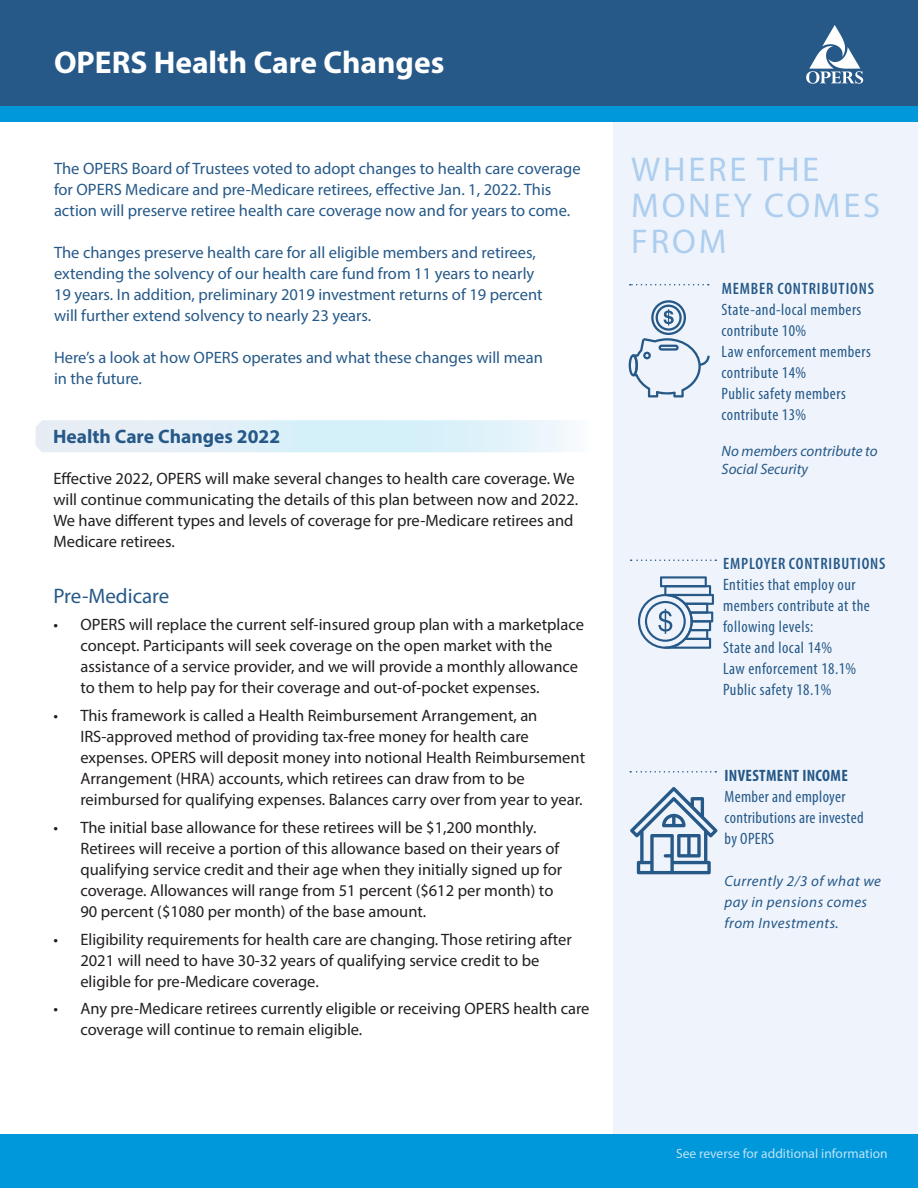
<style>
.page{position:relative;width:918px;height:1188px;background:#fff}
.page>*{position:absolute;margin:0;border:0;box-sizing:border-box;transform-origin:0 0}
.t1{font:34.5px/36px "Myriad Pro";letter-spacing:.08em;color:#adceef}
.t2{font:700 31.5px "Myriad Pro";color:#fff}
.t3{font:21px "Myriad Pro";color:#265988}
.t4{font:700 19.5px "Myriad Pro";color:#265988}
.t5{font:16.5px/21px "Myriad Pro";color:#231f20}
.t6{font:16.5px/21px "Myriad Pro";color:#265988}
.t7{font:condensed 16.5px/21px "Myriad Pro";letter-spacing:.03em;color:#265988}
.t8{font:600 condensed 16.5px "Myriad Pro";letter-spacing:.05em;color:#265988}
.t9{font:700 condensed 16.5px "Myriad Pro";letter-spacing:.02em;color:#265988}
.t10{font:italic 15px/21px "Myriad Pro";letter-spacing:.025em;color:#265988}
.t11{font:italic 15px/18px "Myriad Pro";color:#265988}
.t12{font:13.5px "Myriad Pro";color:#fff}
</style>
<div class="page">
<div style="left:614px;top:108px;width:304px;height:1026px;background:#eff4fc"></div>
<div style="left:0;top:0;width:918px;height:119px;background:#265988"></div>
<div style="left:0;top:106px;width:918px;height:16px;background:#0097db"></div>
<div style="left:0;top:1134px;width:918px;height:54px;background:#0097db"></div>
<svg style="left:806px;top:25px;width:57px;height:59px"></svg>
<svg style="left:630px;top:787px;width:88px;height:87px"></svg>
<svg style="left:630px;top:771px;width:86px;height:2px"></svg>
<svg style="left:629px;top:300px;width:81px;height:97px"></svg>
<svg style="left:630px;top:284px;width:79px;height:1px"></svg>
<svg style="left:631px;top:560px;width:85px;height:1px"></svg>
<svg style="left:638px;top:576px;width:76px;height:73px"></svg>
<svg style="left:36px;top:420px;width:534px;height:32px;background:#dff0f8"></svg>
<p class="t2" style="left:54px;top:42px;width:392px">OPERS Health Care Changes</p>
<p class="t6" style="left:54px;top:158px;width:528px">The OPERS Board of Trustees voted to adopt changes to health care coverage for OPERS Medicare and pre-Medicare retirees, effective Jan. 1, 2022. This action will preserve retiree health care coverage now and for years to come.</p>
<p class="t6" style="left:54px;top:242px;width:483px">The changes preserve health care for all eligible members and retirees, extending the solvency of our health care fund from 11 years to nearly</p>
<p class="t6" style="left:54px;top:284px;width:490px">19 years. In addition, preliminary 2019 investment returns of 19 percent</p>
<p class="t6" style="left:54px;top:305px;width:319px">will further extend solvency to nearly 23 years.</p>
<p class="t6" style="left:54px;top:347px;width:490px">Here’s a look at how OPERS operates and what these changes will mean</p>
<p class="t6" style="left:54px;top:368px;width:90px">in the future.</p>
<p class="t4" style="left:53px;top:424px;width:229px">Health Care Changes 2022</p>
<p class="t5" style="left:53px;top:468px;width:526px">Effective 2022, OPERS will make several changes to health care coverage. We will continue communicating the details of this plan between now and 2022.<br>We have different types and levels of coverage for pre-Medicare retirees and Medicare retirees.</p>
<p class="t3" style="left:53px;top:583px;width:118px">Pre-Medicare</p>
<p class="t5" style="left:80px;top:614px;width:505px;text-indent:-27px">• OPERS will replace the current self-insured group plan with a marketplace concept. Participants will seek coverage on the open market with the assistance of a service provider, and we will provide a monthly allowance to them to help pay for their coverage and out-of-pocket expenses.</p>
<p class="t5" style="left:80px;top:705px;width:506px;text-indent:-27px">• This framework is called a Health Reimbursement Arrangement, an IRS-approved method of providing tax-free money for health care expenses. OPERS will deposit money into notional Health Reimbursement Arrangement (HRA) accounts, which retirees can draw from to be reimbursed for qualifying expenses. Balances carry over from year to year.</p>
<p class="t5" style="left:80px;top:817px;width:483px;text-indent:-27px">• The initial base allowance for these retirees will be $1,200 monthly.<br>Retirees will receive a portion of this allowance based on their years of qualifying service credit and their age when they initially signed up for coverage. Allowances will range from 51 percent ($612 per month) to 90 percent ($1080 per month) of the base amount.</p>
<p class="t5" style="left:80px;top:928px;width:493px;text-indent:-27px">• Eligibility requirements for health care are changing. Those retiring after<br>2021 will need to have 30-32 years of qualifying service credit to be eligible for pre-Medicare coverage.</p>
<p class="t5" style="left:80px;top:998px;width:511px;text-indent:-27px">• Any pre-Medicare retirees currently eligible or receiving OPERS health care coverage will continue to remain eligible.</p>
<p class="t1" style="left:631px;top:151px;width:250px">WHERE THE<br>MONEY COMES<br>FROM</p>
<p class="t8" style="left:722px;top:279px;width:154px">MEMBER CONTRIBUTIONS</p>
<p class="t7" style="left:722px;top:299px;width:141px">State-and-local members contribute 10%</p>
<p class="t7" style="left:722px;top:341px;width:151px">Law enforcement members contribute 14%</p>
<p class="t7" style="left:722px;top:383px;width:126px">Public safety members contribute 13%</p>
<p class="t11" style="left:722px;top:441px;width:158px">No members contribute to<br>Social Security</p>
<p class="t8" style="left:723px;top:554px;width:164px">EMPLOYER CONTRIBUTIONS</p>
<p class="t7" style="left:723px;top:574px;width:148px">Entities that employ our members contribute at the following levels:</p>
<p class="t7" style="left:723px;top:637px;width:110px">State and local 14%</p>
<p class="t7" style="left:723px;top:658px;width:135px">Law enforcement 18.1%</p>
<p class="t7" style="left:723px;top:679px;width:110px">Public safety 18.1%</p>
<p class="t9" style="left:725px;top:765px;width:125px">INVESTMENT INCOME</p>
<p class="t7" style="left:725px;top:786px;width:141px">Member and employer contributions are invested</p>
<p class="t7" style="left:725px;top:828px;width:51px">by OPERS</p>
<p class="t10" style="left:725px;top:871px;width:158px">Currently 2/3 of what we pay in pensions comes from Investments.</p>
<p class="t12" style="left:676px;top:1145px;width:213px">See reverse for additional information</p>
</div>
